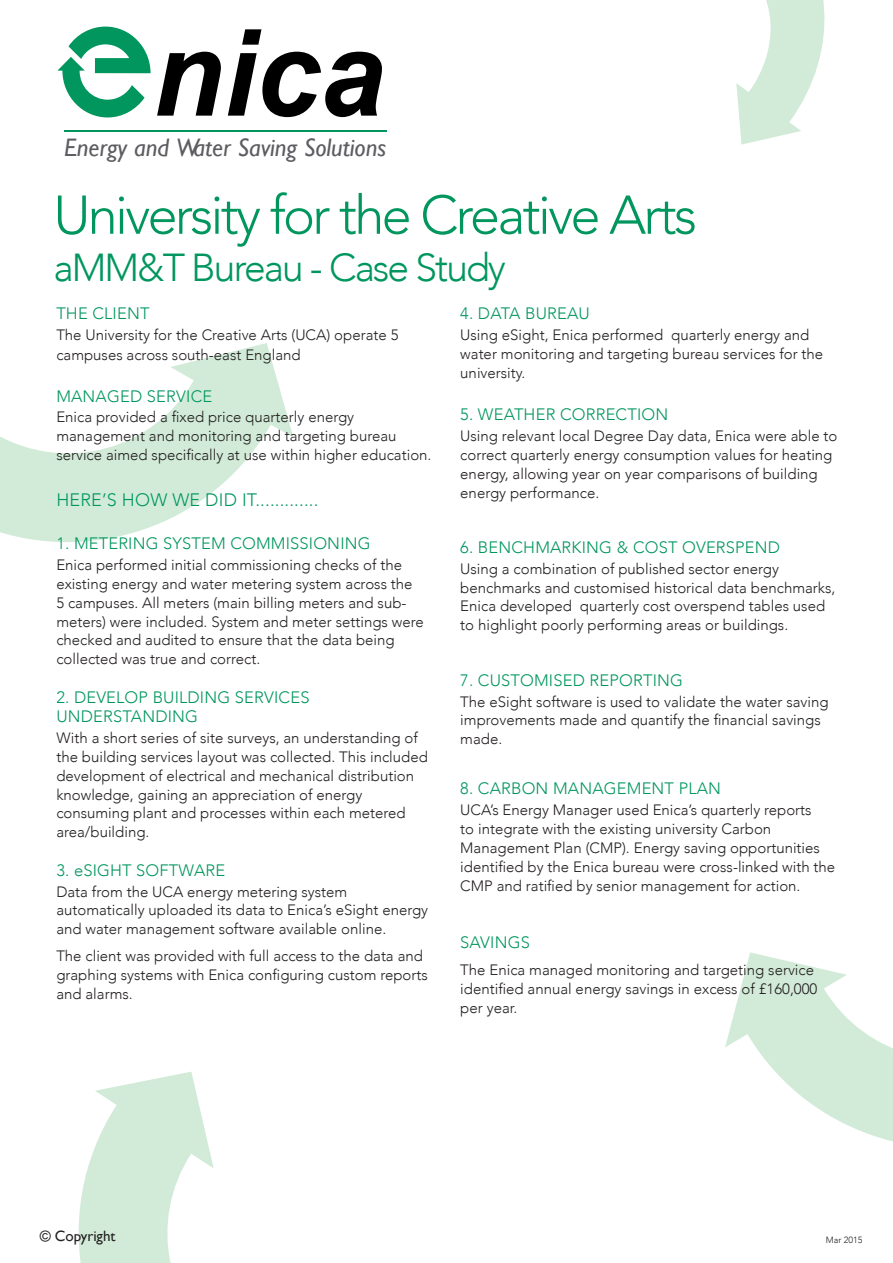
<style>
.page{position:relative;width:893px;height:1263px;background:#fff}
.page>*{position:absolute;margin:0;border:0;box-sizing:border-box;transform-origin:0 0}
.t1{font:italic 700 120.45px "Arial";color:#000;scale:.96 1}
.t2{font:300 54px "Avenir";letter-spacing:-.05em;color:#00965e}
.t3{font:300 39px "Avenir";letter-spacing:-.05em;color:#00965e}
.t4{font:italic 25.35px "Gill Sans";color:#5c5c61}
.t5{font:300 18px "Avenir";letter-spacing:.01em;color:#00965e}
.t6{font:300 16.5px/19.8px "Avenir";letter-spacing:.01em;color:#00965e}
.t7{font:300 15px/18.8px "Avenir";color:#231f20}
.t8{font:15px "Gill Sans";color:#231f20}
.t9{font:300 9px "Avenir";color:#231f20}
</style>
<div class="page">
<svg style="left:736px;top:0;width:89px;height:145px"></svg>
<svg style="left:0;top:343px;width:293px;height:199px"></svg>
<svg style="left:78px;top:1072px;width:136px;height:191px;fill:#d2ebd8"></svg>
<svg style="left:725px;top:952px;width:168px;height:190px;fill:#d2ebd8"></svg>
<hr style="left:64px;top:130px;width:323px;height:1px;background:#00965e">
<svg style="left:57px;top:27px;width:94px;height:90px"></svg>
<h1 class="t1" style="left:152px;top:-7px;width:244px">nica</h1>
<h3 class="t4" style="left:64px;top:132px;width:324px">Energy and Water Saving Solutions</h3>
<p class="t2" style="left:53px;top:183px;width:645px">University for the Creative Arts</p>
<p class="t3" style="left:53px;top:244px;width:454px">aMM&amp;T Bureau - Case Study</p>
<p class="t6" style="left:56px;top:304px;width:95px">THE CLIENT</p>
<p class="t7" style="left:56px;top:325px;width:344px;line-height:19.8px">The University for the Creative Arts (UCA) operate 5 campuses across south-east England</p>
<p class="t6" style="left:56px;top:386px;width:157px">MANAGED SERVICE</p>
<p class="t7" style="left:56px;top:408px;width:377px">Enica provided a fixed price quarterly energy management and monitoring and targeting bureau service aimed specifically at use within higher education.</p>
<p class="t5" style="left:56px;top:489px;width:264px">HERE’S HOW WE DID IT.............</p>
<p class="t6" style="left:56px;top:534px;width:316px">1. METERING SYSTEM COMMISSIONING</p>
<p class="t7" style="left:56px;top:556px;width:369px">Enica performed initial commissioning checks of the existing energy and water metering system across the 5 campuses. All meters (main billing meters and sub&shy;meters) were included. System and meter settings were checked and audited to ensure that the data being collected was true and correct.</p>
<p class="t6" style="left:56px;top:687px;width:255px">2. DEVELOP BUILDING SERVICES<br>UNDERSTANDING</p>
<p class="t7" style="left:56px;top:729px;width:373px">With a short series of site surveys, an understanding of the building services layout was collected. This included development of electrical and mechanical distribution knowledge, gaining an appreciation of energy consuming plant and processes within each metered area/building.</p>
<p class="t6" style="left:56px;top:860px;width:170px">3. eSIGHT SOFTWARE</p>
<p class="t7" style="left:56px;top:882px;width:373px">Data from the UCA energy metering system automatically uploaded its data to Enica’s eSight energy and water management software available online.</p>
<p class="t7" style="left:56px;top:947px;width:373px">The client was provided with full access to the data and graphing systems with Enica configuring custom reports and alarms.</p>
<p class="t6" style="left:460px;top:304px;width:131px">4. DATA BUREAU</p>
<p class="t7" style="left:460px;top:325px;width:364px">Using eSight, Enica performed quarterly energy and water monitoring and targeting bureau services for the university.</p>
<p class="t6" style="left:460px;top:405px;width:209px">5. WEATHER CORRECTION</p>
<p class="t7" style="left:460px;top:427px;width:379px">Using relevant local Degree Day data, Enica were able to correct quarterly energy consumption values for heating energy, allowing year on year comparisons of building energy performance.</p>
<p class="t6" style="left:460px;top:537px;width:321px">6. BENCHMARKING &amp; COST OVERSPEND</p>
<p class="t7" style="left:460px;top:559px;width:377px">Using a combination of published sector energy benchmarks and customised historical data benchmarks, Enica developed quarterly cost overspend tables used to highlight poorly performing areas or buildings.</p>
<p class="t6" style="left:460px;top:670px;width:224px">7. CUSTOMISED REPORTING</p>
<p class="t7" style="left:460px;top:692px;width:370px">The eSight software is used to validate the water saving improvements made and quantify the financial savings made.</p>
<p class="t6" style="left:460px;top:779px;width:262px">8. CARBON MANAGEMENT PLAN</p>
<p class="t7" style="left:460px;top:801px;width:376px">UCA’s Energy Manager used Enica’s quarterly reports<br>to integrate with the existing university Carbon Management Plan (CMP). Energy saving opportunities identified by the Enica bureau were cross-linked with the CMP and ratified by senior management for action.</p>
<p class="t6" style="left:460px;top:932px;width:71px">SAVINGS</p>
<p class="t7" style="left:460px;top:961px;width:358px">The Enica managed monitoring and targeting service identified annual energy savings in excess of £160,000 per year.</p>
<p class="t8" style="left:40px;top:1227px;width:77px">© Copyright</p>
<p class="t9" style="left:826px;top:1235px;width:38px">Mar 2015</p>
</div>
